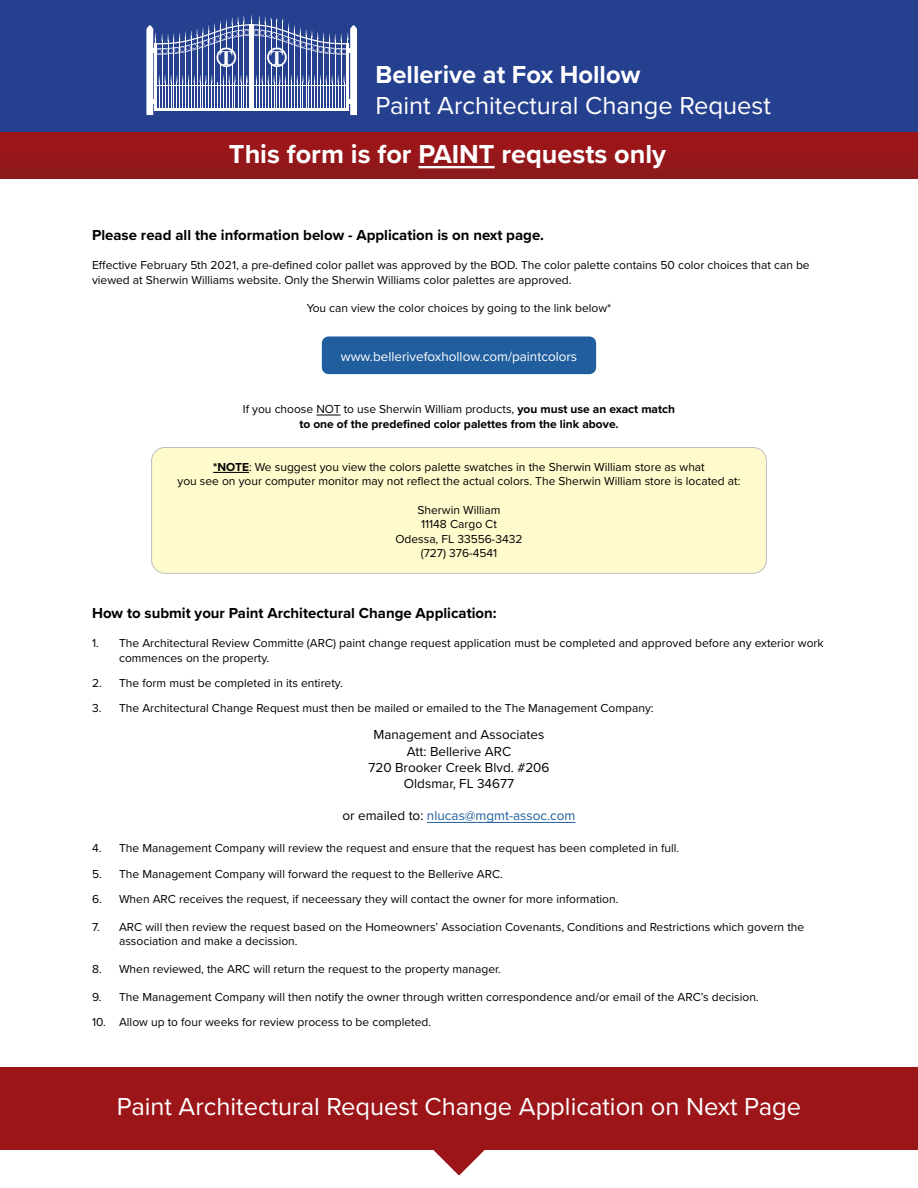
<style>
.page{position:relative;width:918px;height:1188px;background:#fff}
.page>*{position:absolute;margin:0;border:0;box-sizing:border-box;transform-origin:0 0}
.t1{font:700 27px "Proxima Nova";color:#fff}
.t2{font:25.5px "Proxima Nova";color:#fff}
.t3{font:700 25.5px "Proxima Nova";color:#fff}
.t4{font:700 20.55px "Times";color:#fff}
.t5{font:700 15px "Proxima Nova";color:#000}
.t6{font:13.5px/16.2px "Proxima Nova";color:#000;text-align:center}
.t7{font:13.5px "Proxima Nova";color:#fff}
.t8{font:13.5px "Proxima Nova";color:#215e9e}
.t9{font:12px/14.4px "Proxima Nova";color:#000}
.t10{font:700 12px/14.4px "Proxima Nova";color:#000;text-align:center}
.s1{font-weight:400}
.s2{font-weight:700}
.s3{color:#000}
</style>
<div class="page">
<div style="left:152px;top:447px;width:614px;height:126px;background:#fffbcc;border-radius:14px"></div>
<div style="left:151px;top:447px;width:616px;height:127px;border:1px solid #bcbec0;border-radius:14px"></div>
<svg style="left:316px;top:415px;width:25px;height:1px"></svg>
<hr style="left:213px;top:472px;width:36px;height:1px;background:#000">
<div style="left:0;top:0;width:918px;height:133px;background:#25408f"></div>
<hr style="left:427px;top:822px;width:149px;height:1px;background:#215e9e">
<div style="left:0;top:1067px;width:918px;height:83px;background:#9c1519"></div>
<svg style="left:433px;top:1150px;width:52px;height:26px"></svg>
<svg style="left:146px;top:15px;width:211px;height:100px"></svg>
<div style="left:322px;top:336px;width:274px;height:38px;background:#215e9e;border-radius:7px"></div>
<div style="left:0;top:133px;width:918px;height:46px;background:#97171a"></div>
<hr style="left:418px;top:166px;width:77px;height:2px;background:#fff">
<h3 class="t4" style="left:220px;top:39px;width:15px">T</h3>
<h3 class="t4" style="left:270px;top:39px;width:15px">T</h3>
<h2 class="t3" style="left:376px;top:56px;width:266px">Bellerive at Fox Hollow</h2>
<h2 class="t2" style="left:376px;top:87px;width:397px">Paint Architectural Change Request</h2>
<h1 class="t1" style="left:229px;top:134px;width:439px">This form is for PAINT requests only</h1>
<p class="t5" style="left:92px;top:224px;width:454px">Please read all the information below - Application is on next page.</p>
<p class="t9" style="left:92px;top:257px;width:719px">Effective February 5th 2021, a pre-defined color pallet was approved by the BOD. The color palette contains 50 color choices that can be viewed at Sherwin Williams website. Only the Sherwin Williams color palettes are approved.</p>
<p class="t9" style="left:307px;top:301px;width:306px">You can view the color choices by going to the link below*</p>
<p class="t7" style="left:341px;top:346px;width:238px">www.bellerivefoxhollow.com/paintcolors</p>
<p class="t10" style="left:243px;top:402px;width:434px"><span class="s1">If you choose NOT to use Sherwin William products,</span> you must use an exact match to one of the predefined color palettes from the link above.</p>
<p class="t9" style="left:177px;top:459px;width:565px;text-align:center"><span class="s2">*NOTE</span>: We suggest you view the colors palette swatches in the Sherwin William store as what<br>you see on your computer monitor may not reflect the actual colors. The Sherwin William store is located at:</p>
<p class="t9" style="left:395px;top:502px;width:129px;text-align:center">Sherwin William<br>11148 Cargo Ct<br>Odessa, FL 33556-3432 (727) 376-4541</p>
<p class="t5" style="left:92px;top:602px;width:406px">How to submit your Paint Architectural Change Application:</p>
<p class="t9" style="left:119px;top:635px;width:706px;text-indent:-27px">1. The Architectural Review Committe (ARC) paint change request application must be completed and approved before any exterior work commences on the property.</p>
<p class="t9" style="left:92px;top:675px;width:252px">2. The form must be completed in its entirety.</p>
<p class="t9" style="left:92px;top:700px;width:563px">3. The Architectural Change Request must then be mailed or emailed to the The Management Company:</p>
<p class="t6" style="left:368px;top:726px;width:183px">Management and Associates<br>Att: Bellerive ARC<br>720 Brooker Creek Blvd. #206<br>Oldsmar, FL 34677</p>
<p class="t8" style="left:342px;top:806px;width:235px"><span class="s3">or emailed to:</span> nlucas@mgmt-assoc.com</p>
<p class="t9" style="left:92px;top:841px;width:589px">4. The Management Company will review the request and ensure that the request has been completed in full.</p>
<p class="t9" style="left:92px;top:866px;width:412px">5. The Management Company will forward the request to the Bellerive ARC.</p>
<p class="t9" style="left:92px;top:891px;width:528px">6. When ARC receives the request, if neceessary they will contact the owner for more information.</p>
<p class="t9" style="left:119px;top:919px;width:687px;text-indent:-27px">7. ARC will then review the request based on the Homeowners’ Association Covenants, Conditions and Restrictions which govern the association and make a decission.</p>
<p class="t9" style="left:92px;top:961px;width:410px">8. When reviewed, the ARC will return the request to the property manager.</p>
<p class="t9" style="left:92px;top:989px;width:668px">9. The Management Company will then notify the owner through written correspondence and/or email of the ARC’s decision.</p>
<p class="t9" style="left:92px;top:1014px;width:341px">10. Allow up to four weeks for review process to be completed.</p>
<h2 class="t2" style="left:117px;top:1087px;width:686px">Paint Architectural Request Change Application on Next Page</h2>
</div>
